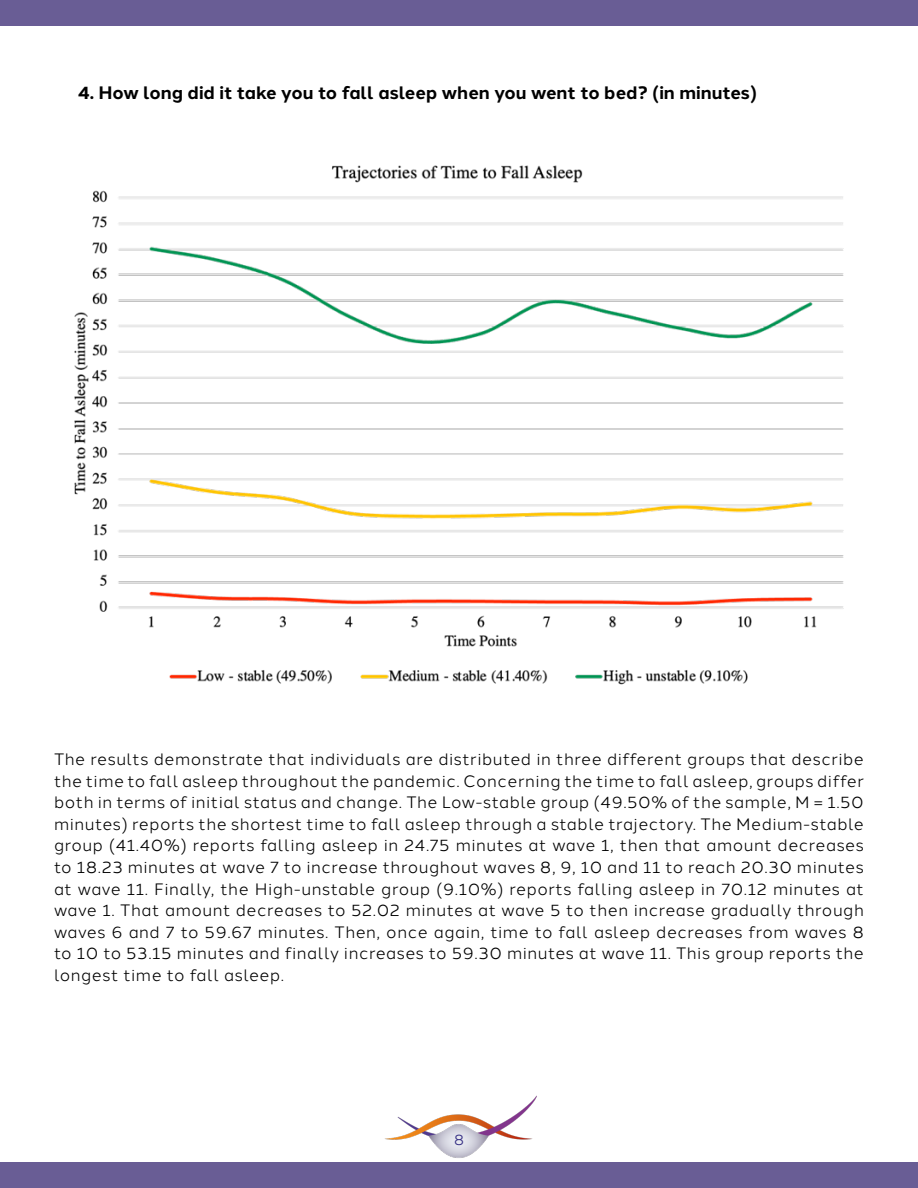
<style>
.page{position:relative;width:918px;height:1188px;background:#fff}
.page>*{position:absolute;margin:0;border:0;box-sizing:border-box;transform-origin:0 0}
.t1{font:700 18px "Halcom";color:#000}
.t2{font:16.5px/21.6px "Halcom";letter-spacing:.03em;color:#000;text-align:justify}
.t3{font:15px "Halcom";color:#342d83}
</style>
<div class="page">
<div style="left:0;top:0;width:918px;height:26px;background:#695d95"></div>
<div style="left:0;top:1162px;width:918px;height:26px;background:#695d95"></div>
<img style="left:384px;top:1095px;width:153px;height:63px">
<img style="left:74px;top:165px;width:770px;height:520px">
<p class="t1" style="left:78px;top:78px;width:681px">4. How long did it take you to fall asleep when you went to bed? (in minutes)</p>
<p class="t2" style="left:54px;top:747px;width:812px">The results demonstrate that individuals are distributed in three different groups that describe the time to fall asleep throughout the pandemic. Concerning the time to fall asleep, groups differ both in terms of initial status and change. The Low-stable group (49.50% of the sample, M = 1.50 minutes) reports the shortest time to fall asleep through a stable trajectory. The Medium-stable group (41.40%) reports falling asleep in 24.75 minutes at wave 1, then that amount decreases to 18.23 minutes at wave 7 to increase throughout waves 8, 9, 10 and 11 to reach 20.30 minutes at wave 11. Finally, the High-unstable group (9.10%) reports falling asleep in 70.12 minutes at wave 1. That amount decreases to 52.02 minutes at wave 5 to then increase gradually through waves 6 and 7 to 59.67 minutes. Then, once again, time to fall asleep decreases from waves 8 to 10 to 53.15 minutes and finally increases to 59.30 minutes at wave 11. This group reports the longest time to fall asleep.</p>
<p class="t3" style="left:454px;top:1128px;width:12px">8</p>
</div>
